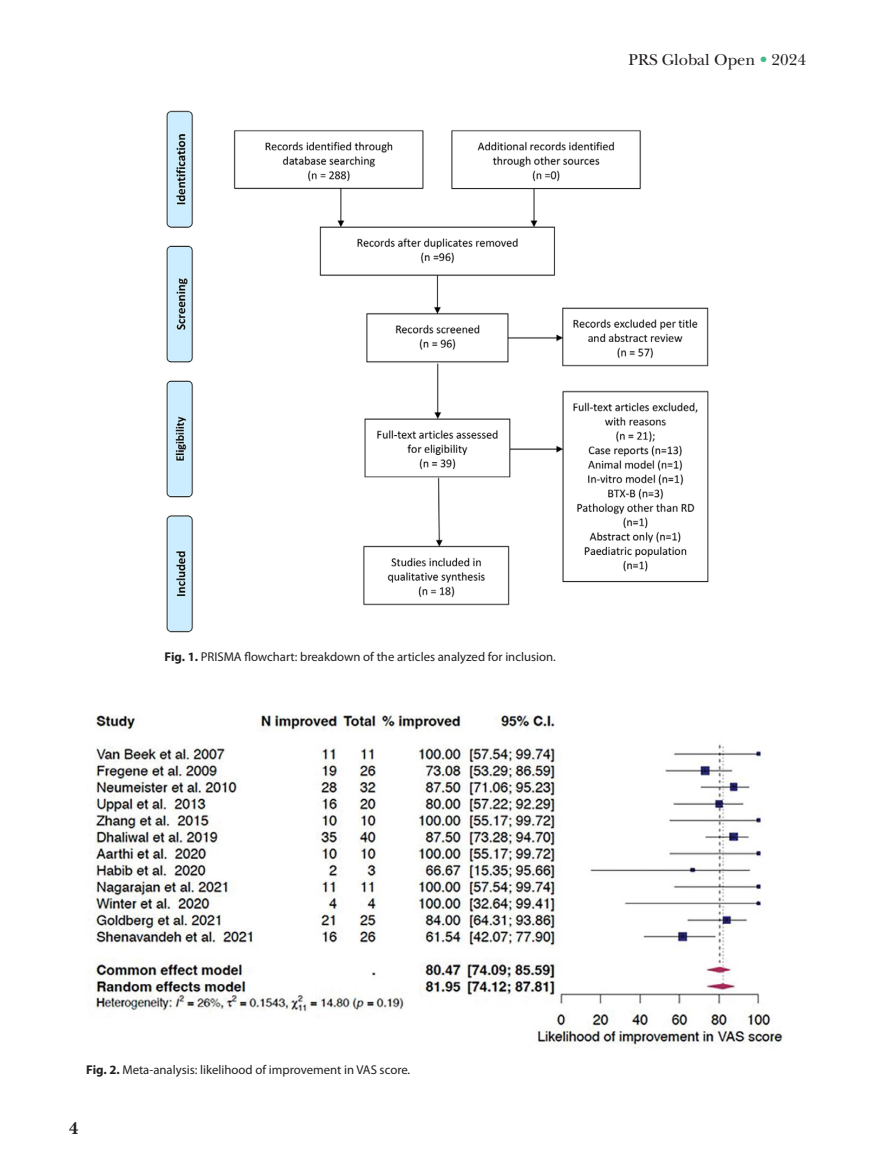
<style>
.page{position:relative;width:878px;height:1175px;background:#fff}
.page>*{position:absolute;margin:0;border:0;box-sizing:border-box;transform-origin:0 0}
.t1{font:700 18px "New Baskerville Std";color:#231f20}
.t2{font:16.5px "New Baskerville Std";color:#231f20}
.t3{font:12.75px "Myriad Pro";color:#231f20}
.s1{color:#45bc89}
.s2{font-weight:700}
</style>
<div class="page">
<img style="left:166px;top:110px;width:543px;height:523px">
<img style="left:95px;top:715px;width:688px;height:333px">
<p class="t2" style="left:628px;top:50px;width:179px">PRS Global Open <span class="s1">•</span> 2024</p>
<p class="t3" style="left:165px;top:648px;width:393px"><span class="s2">Fig. 1.</span> PRISMA flowchart: breakdown of the articles analyzed for inclusion.</p>
<p class="t3" style="left:86px;top:1062px;width:325px"><span class="s2">Fig. 2.</span> Meta-analysis: likelihood of improvement in VAS score.</p>
<h1 class="t1" style="left:69px;top:1118px;width:11px">4</h1>
</div>
